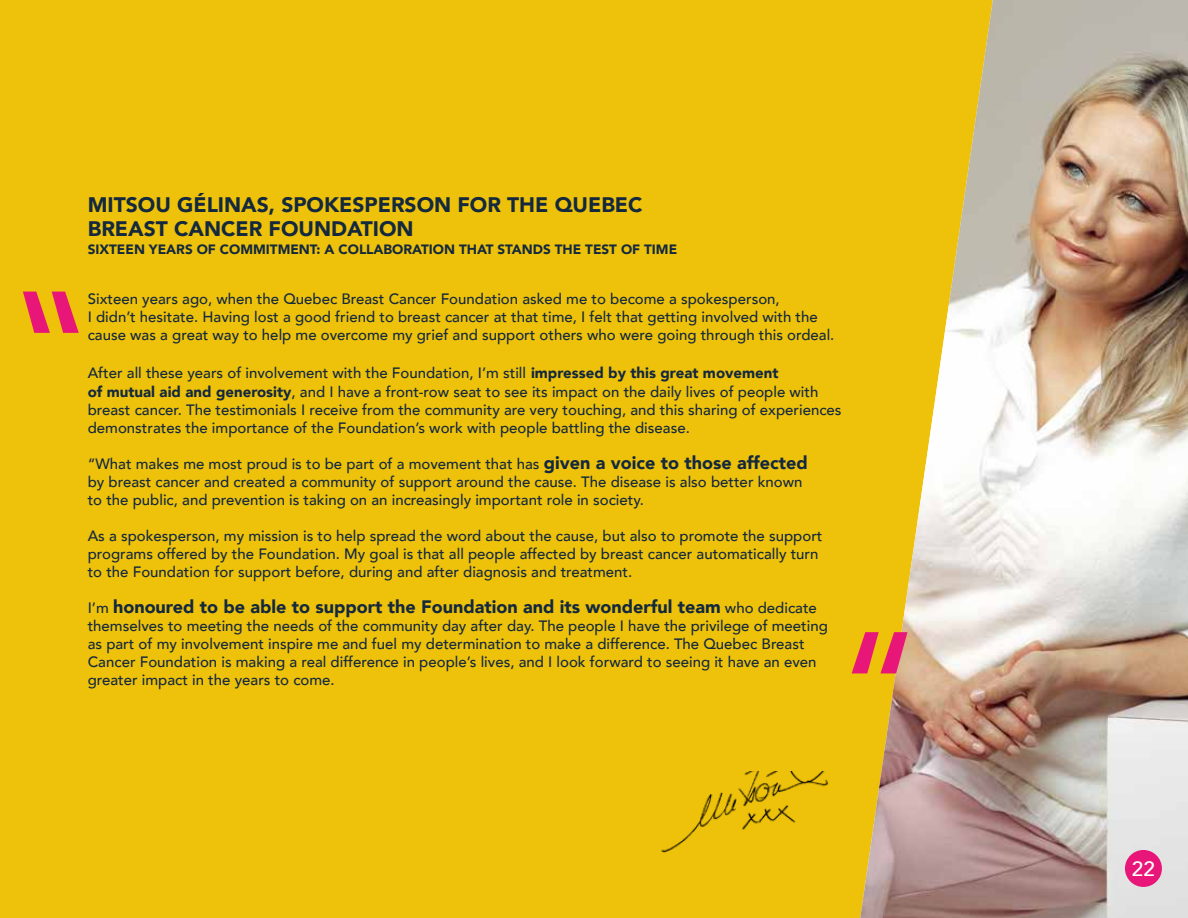
<style>
.page{position:relative;width:1188px;height:918px;background:#eec20a}
.page>*{position:absolute;margin:0;border:0;box-sizing:border-box;transform-origin:0 0}
.t1{font:900 21px/24px "Avenir";color:#14283e}
.t2{font:500 20.7px "Avenir";color:#fff}
.t3{font:900 18px "Avenir";color:#14283e}
.t4{font:500 15px/18px "Avenir";color:#14283e}
.t5{font:900 13.5px "Avenir";color:#14283e}
.s1{font-weight:900}
.s2{font-weight:900;font-size:18px}
.s3{font-weight:500;font-size:15px}
</style>
<div class="page">
<img style="left:860px;top:0;width:328px;height:918px">
<div style="left:1125px;top:850px;width:37px;height:37px;background:#e71678;border-radius:50%"></div>
<img style="left:661px;top:771px;width:167px;height:82px">
<svg style="left:23px;top:292px;width:56px;height:41px"></svg>
<svg style="left:852px;top:632px;width:55px;height:41px"></svg>
<h1 class="t1" style="left:88px;top:193px;width:556px">MITSOU GÉLINAS, SPOKESPERSON FOR THE QUEBEC<br>BREAST CANCER FOUNDATION</h1>
<p class="t5" style="left:88px;top:242px;width:591px">SIXTEEN YEARS OF COMMITMENT: A COLLABORATION THAT STANDS THE TEST OF TIME</p>
<p class="t4" style="left:88px;top:291px;width:748px">Sixteen years ago, when the Quebec Breast Cancer Foundation asked me to become a spokesperson,<br>I didn’t hesitate. Having lost a good friend to breast cancer at that time, I felt that getting involved with the cause was a great way to help me overcome my grief and support others who were going through this ordeal.</p>
<p class="t4" style="left:88px;top:364px;width:732px;line-height:19.5px">After all these years of involvement with the Foundation, I’m still <span class="s1">impressed by this great movement<br>of mutual aid and generosity</span>, and I have a front-row seat to see its impact on the daily lives of people with</p>
<p class="t4" style="left:88px;top:402px;width:755px">breast cancer. The testimonials I receive from the community are very touching, and this sharing of experiences demonstrates the importance of the Foundation’s work with people battling the disease.</p>
<p class="t4" style="left:88px;top:456px;width:721px">“What makes me most proud is to be part of a movement that has <span class="s2">given a voice to those affected </span>by breast cancer and created a community of support around the cause. The disease is also better known to the public, and prevention is taking on an increasingly important role in society.</p>
<p class="t4" style="left:88px;top:528px;width:736px">As a spokesperson, my mission is to help spread the word about the cause, but also to promote the support programs offered by the Foundation. My goal is that all people affected by breast cancer automatically turn to the Foundation for support before, during and after diagnosis and treatment.</p>
<p class="t3" style="left:88px;top:592px;width:731px"><span class="s3">I’m</span> honoured to be able to support the Foundation and its wonderful team <span class="s3">who dedicate</span></p>
<p class="t4" style="left:88px;top:618px;width:742px">themselves to meeting the needs of the community day after day. The people I have the privilege of meeting as part of my involvement inspire me and fuel my determination to make a difference. The Quebec Breast Cancer Foundation is making a real difference in people’s lives, and I look forward to seeing it have an even greater impact in the years to come.</p>
<h2 class="t2" style="left:1132px;top:860px;width:24px">22</h2>
</div>
